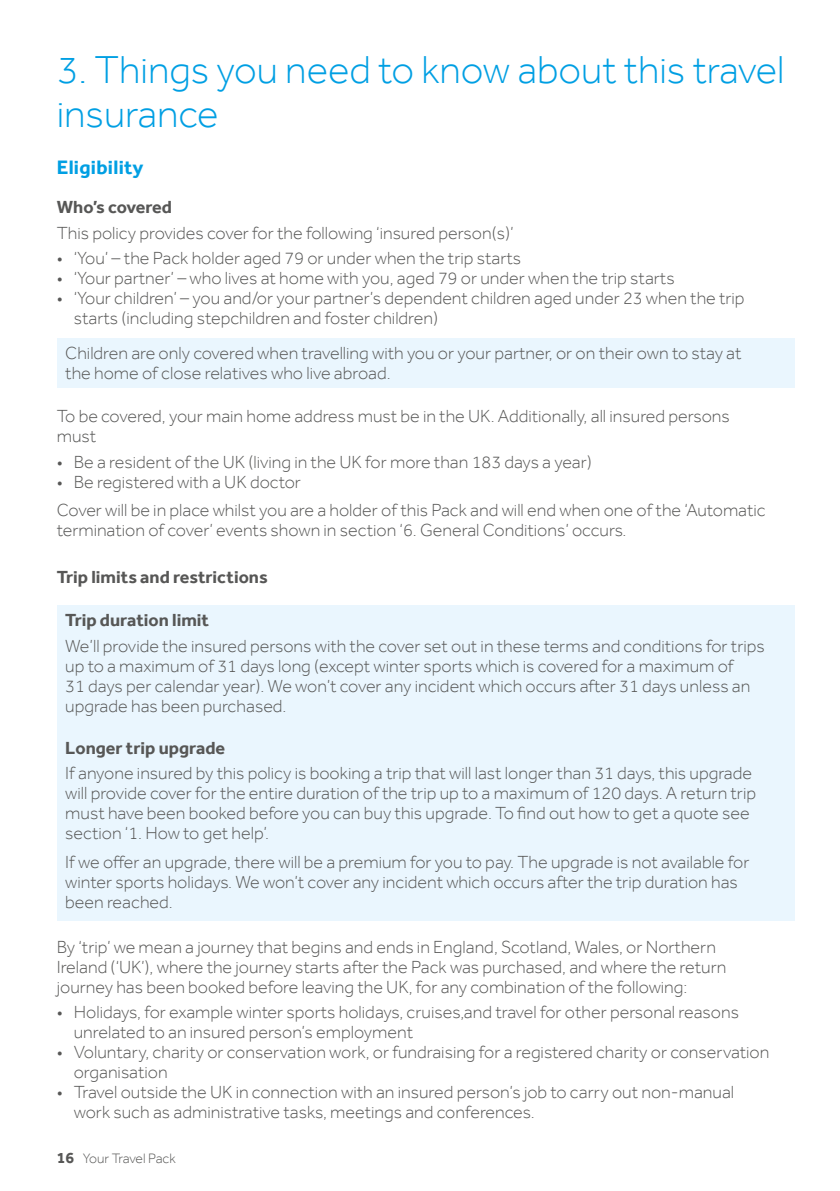
<style>
.page{position:relative;width:840px;height:1191px;background:#fff}
.page>*{position:absolute;margin:0;border:0;box-sizing:border-box;transform-origin:0 0}
.t1{font:300 40px/44px "Barclays Effra";color:#009fe3}
.t2{font:700 20px "Barclays Effra";letter-spacing:.015em;color:#009fe3}
.t3{font:300 18px/20px "Barclays Effra";color:#575756}
.t4{font:700 18px "Barclays Effra";color:#575756}
.t5{font:300 14px "Barclays Effra";letter-spacing:-.02em;color:#575756}
.s1{font-weight:700;font-size:16px}
</style>
<div class="page">
<div style="left:57px;top:338px;width:737px;height:49px;background:#eaf6fe"></div>
<div style="left:57px;top:605px;width:737px;height:315px;background:#eaf6fe"></div>
<h1 class="t1" style="left:57px;top:48px;width:728px">3. Things you need to know about this travel insurance</h1>
<p class="t2" style="left:57px;top:155px;width:88px">Eligibility</p>
<p class="t4" style="left:57px;top:196px;width:117px">Who’s covered</p>
<p class="t3" style="left:57px;top:222px;width:458px">This policy provides cover for the following ‘insured person(s)’</p>
<p class="t3" style="left:57px;top:248px;width:465px">• ‘You’ – the Pack holder aged 79 or under when the trip starts</p>
<p class="t3" style="left:57px;top:268px;width:619px">• ‘Your partner’ – who lives at home with you, aged 79 or under when the trip starts</p>
<p class="t3" style="left:74px;top:288px;width:672px;text-indent:-17px">• ‘Your children’ – you and/or your partner’s dependent children aged under 23 when the trip starts (including stepchildren and foster children)</p>
<p class="t3" style="left:65px;top:342px;width:677px">Children are only covered when travelling with you or your partner, or on their own to stay at the home of close relatives who live abroad.</p>
<p class="t3" style="left:57px;top:406px;width:674px">To be covered, your main home address must be in the UK. Additionally, all insured persons must</p>
<p class="t3" style="left:57px;top:451px;width:536px">• Be a resident of the UK (living in the UK for more than 183 days a year)</p>
<p class="t3" style="left:57px;top:467px;width:710px;line-height:28.6px">• Be registered with a UK doctor<br>Cover will be in place whilst you are a holder of this Pack and will end when one of the ‘Automatic</p>
<p class="t3" style="left:57px;top:520px;width:571px">termination of cover’ events shown in section ‘6. General Conditions’ occurs.</p>
<p class="t4" style="left:57px;top:567px;width:212px">Trip limits and restrictions</p>
<p class="t4" style="left:65px;top:609px;width:145px">Trip duration limit</p>
<p class="t3" style="left:65px;top:635px;width:700px">We’ll provide the insured persons with the cover set out in these terms and conditions for trips up to a maximum of 31 days long (except winter sports which is covered for a maximum of<br>31 days per calendar year). We won’t cover any incident which occurs after 31 days unless an upgrade has been purchased.</p>
<p class="t4" style="left:65px;top:737px;width:161px">Longer trip upgrade</p>
<p class="t3" style="left:65px;top:763px;width:692px">If anyone insured by this policy is booking a trip that will last longer than 31 days, this upgrade will provide cover for the entire duration of the trip up to a maximum of 120 days. A return trip must have been booked before you can buy this upgrade. To find out how to get a quote see section ‘1. How to get help’.</p>
<p class="t3" style="left:65px;top:851px;width:685px">If we offer an upgrade, there will be a premium for you to pay. The upgrade is not available for winter sports holidays. We won’t cover any incident which occurs after the trip duration has been reached.</p>
<p class="t3" style="left:57px;top:936px;width:670px">By ‘trip’ we mean a journey that begins and ends in England, Scotland, Wales, or Northern<br>Ireland (‘UK’), where the journey starts after the Pack was purchased, and where the return journey has been booked before leaving the UK, for any combination of the following:</p>
<p class="t3" style="left:74px;top:1002px;width:666px;text-indent:-17px">• Holidays, for example winter sports holidays, cruises,and travel for other personal reasons unrelated to an insured person’s employment</p>
<p class="t3" style="left:74px;top:1042px;width:696px;text-indent:-17px">• Voluntary, charity or conservation work, or fundraising for a registered charity or conservation organisation</p>
<p class="t3" style="left:74px;top:1082px;width:661px;text-indent:-17px">• Travel outside the UK in connection with an insured person’s job to carry out non-manual work such as administrative tasks, meetings and conferences.</p>
<p class="t5" style="left:57px;top:1149px;width:121px"><span class="s1">16</span> Your Travel Pack</p>
</div>
